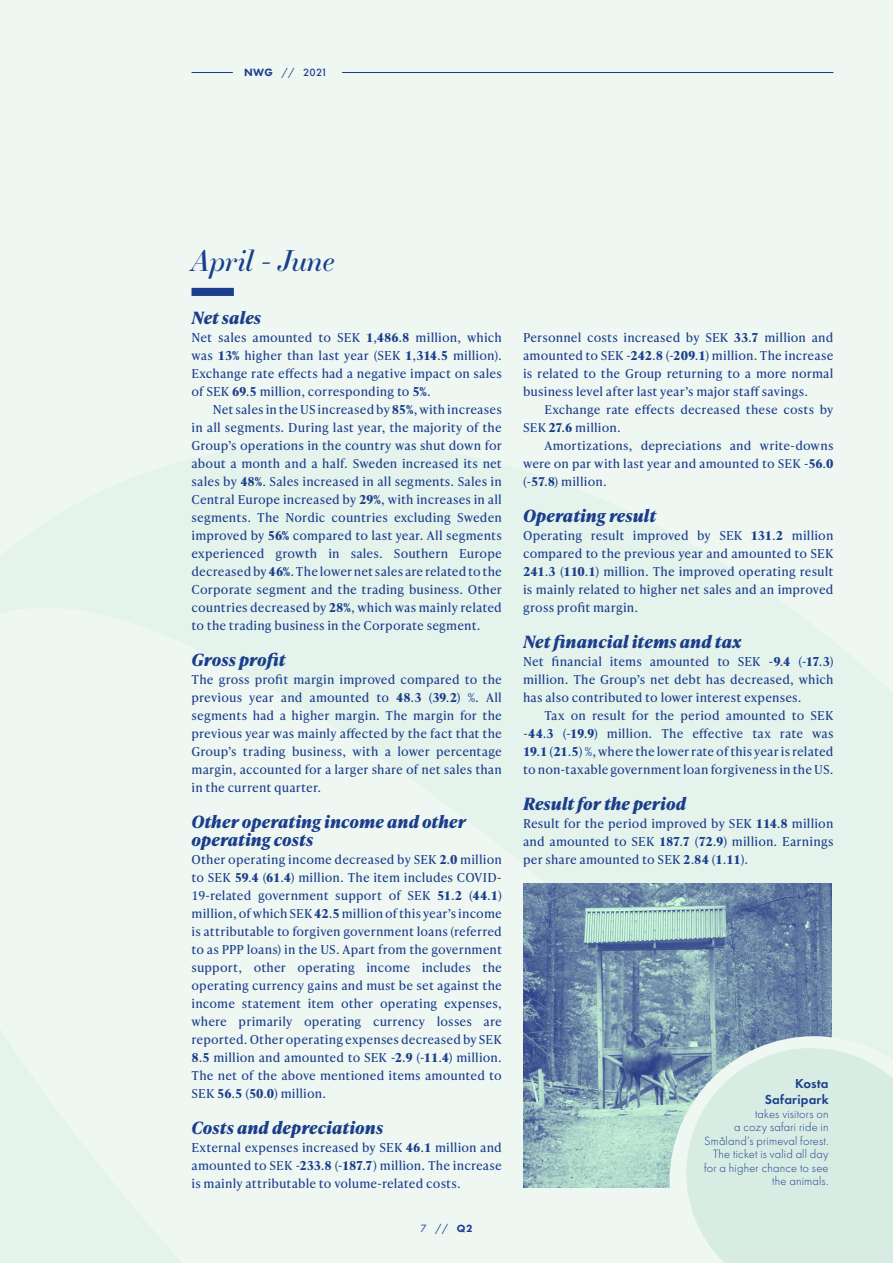
<style>
.page{position:relative;width:893px;height:1263px;background:#eef7f2}
.page>*{position:absolute;margin:0;border:0;box-sizing:border-box;transform-origin:0 0}
.t1{font:italic 28.5px "Essonnes Display";letter-spacing:-.005em;color:#1b3e8c}
.t2{font:italic 700 16.8px/18px "Ivy Presto Text";letter-spacing:.005em;color:#1b3e8c}
.t3{font:600 13.5px/16.8px "Futura PT";letter-spacing:.015em;color:#1b3e8c;text-align:right}
.t4{font:300 12.45px/13.5px "Futura PT";letter-spacing:.015em;color:#1b3e8c;text-align:right}
.t5{font:12.3px/18px "Ivy Presto Text";letter-spacing:.01em;color:#1b3e8c;text-align:justify}
.t6{font:12px/18px "Ivy Presto Text";letter-spacing:.01em;color:#1b3e8c}
.t7{font:500 10.95px "Futura PT";color:#1b3e8c}
.t8{font:10.95px "Futura PT";color:#1b3e8c}
.s1{font-weight:800}
.s2{font-weight:400}
.s3{font-weight:700}
.s4{font-weight:800;font-size:10.8px}
.s5{font-weight:700;font-size:12.3px}
.s6{color:#231f20}
</style>
<div class="page">
<div style="left:192px;top:288px;width:42px;height:8px;background:#1b3e8c"></div>
<img style="left:523px;top:884px;width:308px;height:304px">
<svg style="left:670px;top:1036px;width:162px;height:152px"></svg>
<svg style="left:686px;top:1048px;width:207px;height:215px"></svg>
<hr style="left:192px;top:72px;width:41px;height:1px;background:#1b3e8c">
<hr style="left:342px;top:72px;width:491px;height:1px;background:#1b3e8c">
<p class="t7" style="left:244px;top:66px;width:85px"><span class="s1">NWG</span> <span class="s2">//</span> 2021</p>
<h1 class="t1" style="left:192px;top:240px;width:145px">April - June</h1>
<h2 class="t2" style="left:192px;top:308px;width:71px">Net sales</h2>
<p class="t5" style="left:192px;top:328px;width:312px">Net sales amounted to SEK <span class="s3">1</span>,<span class="s3">486</span>.<span class="s3">8</span> million, which was <span class="s3">13%</span> higher than last year (SEK <span class="s3">1</span>,<span class="s3">314</span>.<span class="s3">5</span> million).<br>Exchange rate effects had a negative impact on sales of SEK <span class="s3">69</span>.<span class="s3">5</span> million, corresponding to <span class="s3">5%</span>.</p>
<p class="t5" style="left:192px;top:400px;width:312px;text-indent:21px">Net sales in the US increased by <span class="s3">85%</span>, with increases in all segments. During last year, the majority of the Group’s operations in the country was shut down for about a month and a half. Sweden increased its net sales by <span class="s3">48%</span>. Sales increased in all segments. Sales in Central Europe increased by <span class="s3">29%</span>, with increases in all segments. The Nordic countries excluding Sweden improved by <span class="s3">56%</span> compared to last year. All segments experienced growth in sales. Southern Europe decreased by <span class="s3">46%</span>. The lower net sales are related to the Corporate segment and the trading business. Other countries decreased by <span class="s3">28%</span>, which was mainly related to the trading business in the Corporate segment.</p>
<h2 class="t2" style="left:192px;top:650px;width:96px">Gross profit</h2>
<p class="t5" style="left:192px;top:670px;width:312px">The gross profit margin improved compared to the previous year and amounted to <span class="s3">48</span>.<span class="s3">3</span> (<span class="s3">39</span>.<span class="s3">2</span>) %. All segments had a higher margin. The margin for the previous year was mainly affected by the fact that the Group’s trading business, with a lower percentage margin, accounted for a larger share of net sales than in the current quarter.</p>
<h2 class="t2" style="left:192px;top:812px;width:276px">Other operating income and other operating costs</h2>
<p class="t5" style="left:191px;top:850px;width:312px">Other operating income decreased by SEK <span class="s3">2</span>.<span class="s3">0</span> million to SEK <span class="s3">59</span>.<span class="s3">4</span> (<span class="s3">61</span>.<span class="s3">4</span>) million. The item includes COVID-19-related government support of SEK <span class="s3">51</span>.<span class="s3">2</span> (<span class="s3">44</span>.<span class="s3">1</span>) million, of which SEK <span class="s3">42</span>.<span class="s3">5</span> million of this year’s income is attributable to forgiven government loans (referred to as PPP loans) in the US. Apart from the government support, other operating income includes the operating currency gains and must be set against the income statement item other operating expenses, where primarily operating currency losses are reported. Other operating expenses decreased by SEK <span class="s3">8</span>.<span class="s3">5</span> million and amounted to SEK -<span class="s3">2</span>.<span class="s3">9</span> (-<span class="s3">11</span>.<span class="s3">4</span>) million.<br>The net of the above mentioned items amounted to SEK <span class="s3">56</span>.<span class="s3">5</span> (<span class="s3">50</span>.<span class="s3">0</span>) million.</p>
<h2 class="t2" style="left:192px;top:1118px;width:193px">Costs and depreciations</h2>
<p class="t5" style="left:191px;top:1138px;width:312px">External expenses increased by SEK <span class="s3">46</span>.<span class="s3">1</span> million and amounted to SEK -<span class="s3">233</span>.<span class="s3">8</span> (-<span class="s3">187</span>.<span class="s3">7</span>) million. The increase is mainly attributable to volume-related costs.</p>
<p class="t8" style="left:420px;top:1222px;width:54px">7 // <span class="s4">Q2</span></p>
<p class="t5" style="left:523px;top:328px;width:312px">Personnel costs increased by SEK <span class="s3">33</span>.<span class="s3">7</span> million and amounted to SEK -<span class="s3">242</span>.<span class="s3">8</span> (-<span class="s3">209</span>.<span class="s3">1</span>) million. The increase is related to the Group returning to a more normal business level after last year’s major staff savings.</p>
<p class="t6" style="left:523px;top:400px;width:312px;text-indent:21px">Exchange rate effects decreased these costs by<br>SEK <span class="s5">2</span><span class="s3">7</span><span class="s6">.</span><span class="s3">6</span> million.</p>
<p class="t6" style="left:523px;top:436px;width:312px;text-align:justify;text-indent:21px">Amortizations, depreciations and write-downs were on par with last year and amounted to SEK -<span class="s3">56</span>.<span class="s3">0 </span>(-<span class="s3">57</span>.<span class="s3">8</span>) million.</p>
<h2 class="t2" style="left:523px;top:506px;width:134px">Operating result</h2>
<p class="t5" style="left:523px;top:526px;width:312px">Operating result improved by SEK <span class="s3">131</span>.<span class="s3">2</span> million compared to the previous year and amounted to SEK <span class="s3">241</span>.<span class="s3">3</span> (<span class="s3">110</span>.<span class="s3">1</span>) million. The improved operating result is mainly related to higher net sales and an improved gross profit margin.</p>
<h2 class="t2" style="left:523px;top:632px;width:220px">Net financial items and tax</h2>
<p class="t5" style="left:523px;top:652px;width:312px">Net financial items amounted to SEK -<span class="s3">9</span>.<span class="s3">4</span> (-<span class="s3">17</span>.<span class="s3">3</span>) million. The Group’s net debt has decreased, which has also contributed to lower interest expenses.</p>
<p class="t5" style="left:523px;top:706px;width:312px;text-indent:21px">Tax on result for the period amounted to SEK -<span class="s3">44</span>.<span class="s3">3</span> (-<span class="s3">19</span>.<span class="s3">9</span>) million. The effective tax rate was <span class="s3">19</span>.<span class="s3">1</span> (<span class="s3">21</span>.<span class="s3">5</span>) %, where the lower rate of this year is related to non-taxable government loan forgiveness in the US.</p>
<h2 class="t2" style="left:523px;top:794px;width:164px">Result for the period</h2>
<p class="t5" style="left:523px;top:814px;width:312px">Result for the period improved by SEK <span class="s3">114</span>.<span class="s3">8</span> million and amounted to SEK <span class="s3">187</span>.<span class="s3">7</span> (<span class="s3">72</span>.<span class="s3">9</span>) million. Earnings per share amounted to SEK <span class="s3">2</span>.<span class="s3">84</span> (<span class="s3">1</span>.<span class="s3">11</span>).</p>
<p class="t3" style="left:765px;top:1074px;width:65px">Kosta<br>Safaripark</p>
<p class="t4" style="left:704px;top:1107px;width:126px">takes visitors on<br>a cozy safari ride in<br>Småland’s primeval forest.<br>The ticket is valid all day for a higher chance to see the animals.</p>
</div>
